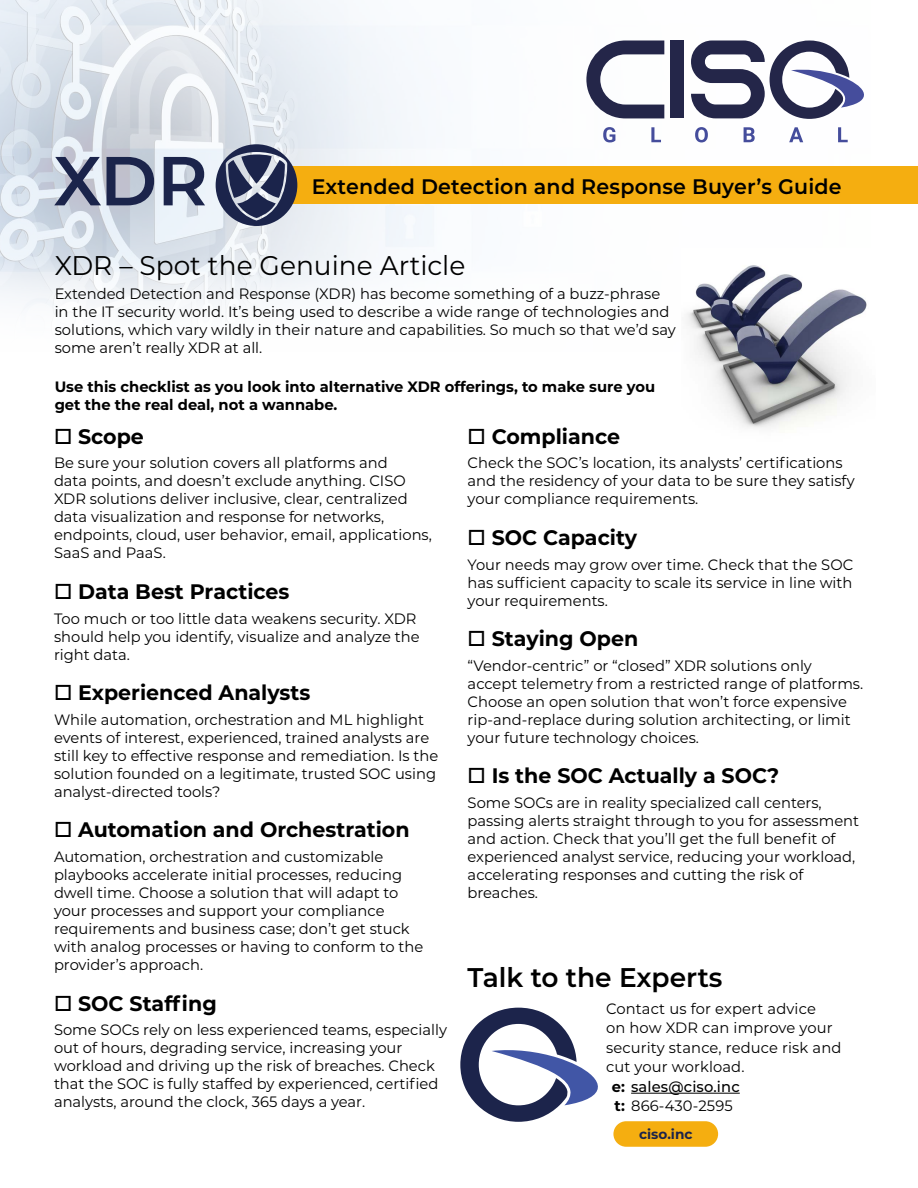
<style>
.page{position:relative;width:918px;height:1188px;background:#fff}
.page>*{position:absolute;margin:0;border:0;box-sizing:border-box;transform-origin:0 0}
.t1{font:27px "Montserrat";color:#000}
.t2{font:600 27px "Montserrat";color:#000}
.t3{font:700 21px "Montserrat";color:#000}
.t4{font:600 21px "Montserrat";letter-spacing:.01em;color:#000}
.t5{font:15px/18px "Montserrat";color:#000}
.t6{font:700 15px/18px "Montserrat";color:#000}
.t7{font:500 15px "Montserrat";letter-spacing:.01em;color:#000}
.t8{font:700 13.65px "Montserrat";color:#1c244a}
.s1{font-weight:700}
</style>
<div class="page">
<img style="left:0;top:0;width:918px;height:315px">
<svg style="left:586px;top:40px;width:78px;height:78px"></svg>
<div style="left:670px;top:41px;width:14px;height:77px;background:#242649"></div>
<svg style="left:691px;top:40px;width:173px;height:79px"></svg>
<svg style="left:603px;top:127px;width:12px;height:15px"></svg>
<svg style="left:651px;top:127px;width:10px;height:15px"></svg>
<svg style="left:695px;top:127px;width:13px;height:15px"></svg>
<svg style="left:744px;top:127px;width:11px;height:15px"></svg>
<svg style="left:789px;top:127px;width:14px;height:15px"></svg>
<svg style="left:838px;top:127px;width:10px;height:15px"></svg>
<div style="left:289px;top:167px;width:629px;height:37px;background:#f5ae10"></div>
<svg style="left:54px;top:157px;width:47px;height:48px;background:#8a91a6"></svg>
<svg style="left:107px;top:157px;width:47px;height:48px;background:#6c748d"></svg>
<svg style="left:164px;top:157px;width:41px;height:48px;background:#717a93"></svg>
<svg style="left:216px;top:144px;width:81px;height:82px;background:#697089"></svg>
<hr style="left:631px;top:1093px;width:109px;height:1px;background:#000">
<svg style="left:460px;top:1008px;width:138px;height:114px"></svg>
<img style="left:681px;top:248px;width:195px;height:180px">
<div style="left:613px;top:1121px;width:105px;height:26px;background:#f5ae10;border-radius:13px"></div>
<h2 class="t4" style="left:312px;top:171px;width:532px">Extended Detection and Response Buyer’s Guide</h2>
<h1 class="t1" style="left:55px;top:246px;width:412px">XDR – Spot the Genuine Article</h1>
<p class="t5" style="left:55px;top:284px;width:623px">Extended Detection and Response (XDR) has become something of a buzz-phrase in the IT security world. It’s being used to describe a wide range of technologies and solutions, which vary wildly in their nature and capabilities. So much so that we’d say some aren’t really XDR at all.</p>
<p class="t6" style="left:55px;top:376px;width:602px">Use this checklist as you look into alternative XDR offerings, to make sure you get the the real deal, not a wannabe.</p>
<h2 class="t3" style="left:54px;top:421px;width:91px">□ Scope</h2>
<p class="t5" style="left:54px;top:454px;width:379px">Be sure your solution covers all platforms and<br>data points, and doesn’t exclude anything. CISO XDR solutions deliver inclusive, clear, centralized data visualization and response for networks, endpoints, cloud, user behavior, email, applications, SaaS and PaaS.</p>
<h2 class="t3" style="left:54px;top:576px;width:237px">□ Data Best Practices</h2>
<p class="t5" style="left:54px;top:609px;width:367px">Too much or too little data weakens security. XDR should help you identify, visualize and analyze the right data.</p>
<h2 class="t3" style="left:54px;top:678px;width:258px">□ Experienced Analysts</h2>
<p class="t5" style="left:54px;top:710px;width:386px">While automation, orchestration and ML highlight events of interest, experienced, trained analysts are still key to effective response and remediation. Is the solution founded on a legitimate, trusted SOC using analyst-directed tools?</p>
<h2 class="t3" style="left:54px;top:815px;width:357px">□ Automation and Orchestration</h2>
<p class="t5" style="left:54px;top:847px;width:371px">Automation, orchestration and customizable playbooks accelerate initial processes, reducing dwell time. Choose a solution that will adapt to your processes and support your compliance requirements and business case; don’t get stuck with analog processes or having to conform to the provider’s approach.</p>
<h2 class="t3" style="left:54px;top:988px;width:164px">□ SOC Staffing</h2>
<p class="t5" style="left:54px;top:1021px;width:394px">Some SOCs rely on less experienced teams, especially out of hours, degrading service, increasing your workload and driving up the risk of breaches. Check that the SOC is fully staffed by experienced, certified analysts, around the clock, 365 days a year.</p>
<h2 class="t3" style="left:468px;top:421px;width:154px">□ Compliance</h2>
<p class="t5" style="left:468px;top:454px;width:389px">Check the SOC’s location, its analysts’ certifications and the residency of your data to be sure they satisfy your compliance requirements.</p>
<h2 class="t3" style="left:468px;top:522px;width:171px">□ SOC Capacity</h2>
<p class="t5" style="left:468px;top:555px;width:387px;text-align:justify">Your needs may grow over time. Check that the SOC has sufficient capacity to scale its service in line with your requirements.</p>
<h2 class="t3" style="left:468px;top:624px;width:172px">□ Staying Open</h2>
<p class="t5" style="left:468px;top:656px;width:397px">“Vendor-centric” or “closed” XDR solutions only accept telemetry from a restricted range of platforms.<br>Choose an open solution that won’t force expensive rip-and-replace during solution architecting, or limit your future technology choices.</p>
<h2 class="t3" style="left:468px;top:761px;width:313px">□ Is the SOC Actually a SOC?</h2>
<p class="t5" style="left:468px;top:793px;width:393px">Some SOCs are in reality specialized call centers, passing alerts straight through to you for assessment and action. Check that you’ll get the full benefit of experienced analyst service, reducing your workload, accelerating responses and cutting the risk of breaches.</p>
<h1 class="t2" style="left:468px;top:959px;width:256px">Talk to the Experts</h1>
<p class="t5" style="left:606px;top:999px;width:211px">Contact us for expert advice</p>
<p class="t5" style="left:606px;top:1018px;width:228px">on how XDR can improve your</p>
<p class="t5" style="left:606px;top:1038px;width:237px">security stance, reduce risk and</p>
<p class="t5" style="left:606px;top:1057px;width:140px">cut your workload.</p>
<p class="t7" style="left:612px;top:1076px;width:130px"><span class="s1">e:</span> sales@ciso.inc</p>
<p class="t5" style="left:615px;top:1096px;width:120px"><span class="s1">t:</span> 866-430-2595</p>
<p class="t8" style="left:639px;top:1125px;width:55px">ciso.inc</p>
</div>
